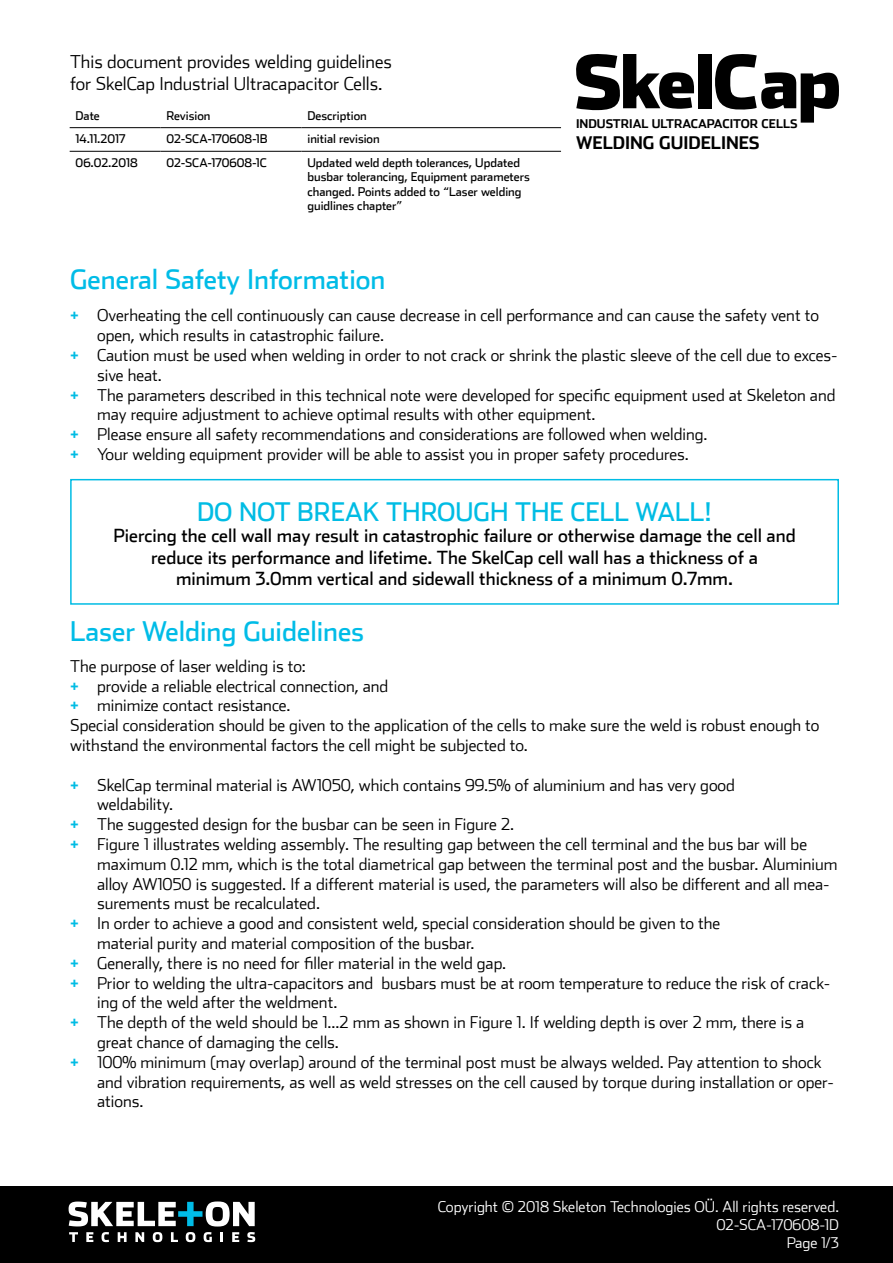
<style>
.page{position:relative;width:893px;height:1263px;background:#fff}
.page>*{position:absolute;margin:0;border:0;box-sizing:border-box;transform-origin:0 0}
.t1{font:27px "Stainless";color:#00bce7}
.t2{font:25.5px "Stainless";color:#00bce4}
.t3{font:18px/21.6px "Stainless";color:#000;text-align:center}
.t4{font:300 18px/21.6px "Stainless";color:#000}
.t5{font:700 17.4px "Stainless";color:#000}
.t6{font:300 16.5px/19.8px "Stainless";color:#000}
.t7{font:300 15px/18px "Stainless";color:#fff;text-align:right}
.t8{font:12px/14.4px "Stainless";color:#000}
.t9{font:700 12px "Stainless";color:#000}
.s1{font-weight:700;color:#00bce4}
</style>
<div class="page">
<div style="left:0;top:1186px;width:893px;height:77px;background:#000"></div>
<svg style="left:69px;top:1232px;width:9px;height:10px"></svg>
<svg style="left:86px;top:1232px;width:7px;height:10px"></svg>
<svg style="left:102px;top:1232px;width:7px;height:10px"></svg>
<svg style="left:118px;top:1232px;width:9px;height:10px"></svg>
<svg style="left:135px;top:1232px;width:9px;height:10px"></svg>
<svg style="left:153px;top:1232px;width:9px;height:10px"></svg>
<svg style="left:171px;top:1232px;width:7px;height:10px"></svg>
<svg style="left:186px;top:1232px;width:9px;height:10px"></svg>
<svg style="left:204px;top:1232px;width:8px;height:10px"></svg>
<svg style="left:221px;top:1232px;width:2px;height:10px"></svg>
<svg style="left:232px;top:1232px;width:7px;height:10px"></svg>
<svg style="left:247px;top:1232px;width:8px;height:10px"></svg>
<svg style="left:69px;top:1201px;width:186px;height:25px"></svg>
<div style="left:698px;top:54px;width:13px;height:54px;background:#000"></div>
<svg style="left:576px;top:54px;width:118px;height:56px"></svg>
<svg style="left:715px;top:54px;width:124px;height:69px"></svg>
<div style="left:70px;top:479px;width:769px;height:126px;border:2px solid #00bce4"></div>
<hr style="left:70px;top:127px;width:90px;height:1px;background:#000">
<hr style="left:160px;top:127px;width:141px;height:1px;background:#000">
<hr style="left:301px;top:127px;width:260px;height:1px;background:#000">
<hr style="left:70px;top:151px;width:90px;height:1px;background:#000">
<hr style="left:160px;top:151px;width:141px;height:1px;background:#000">
<hr style="left:301px;top:151px;width:260px;height:1px;background:#000">
<p class="t4" style="left:70px;top:51px;width:323px">This document provides welding guidelines for SkelCap Industrial Ultracapacitor Cells.</p>
<p class="t8" style="left:76px;top:109px;width:26px">Date</p>
<p class="t8" style="left:166px;top:109px;width:46px">Revision</p>
<p class="t8" style="left:307px;top:109px;width:61px">Description</p>
<p class="t8" style="left:76px;top:131px;width:52px">14.11.2017</p>
<p class="t8" style="left:166px;top:131px;width:103px">02-SCA-170608-1B</p>
<p class="t8" style="left:307px;top:131px;width:74px">initial revision</p>
<p class="t8" style="left:76px;top:155px;width:63px">06.02.2018</p>
<p class="t8" style="left:166px;top:155px;width:102px">02-SCA-170608-1C</p>
<p class="t8" style="left:307px;top:155px;width:224px">Updated weld depth tolerances, Updated busbar tolerancing, Equipment parameters changed. Points added to “Laser welding guidlines chapter”</p>
<h1 class="t1" style="left:70px;top:263px;width:317px">General Safety Information</h1>
<p class="t9" style="left:576px;top:116px;width:223px">INDUSTRIAL ULTRACAPACITOR CELLS</p>
<p class="t5" style="left:576px;top:132px;width:185px">WELDING GUIDELINES</p>
<p class="t6" style="left:70px;top:305px;width:750px"><span class="s1">+</span> Overheating the cell continuously can cause decrease in cell performance and can cause the safety vent to</p>
<p class="t6" style="left:97px;top:325px;width:288px">open, which results in catastrophic failure.</p>
<p class="t6" style="left:70px;top:345px;width:769px"><span class="s1">+</span> Caution must be used when welding in order to not crack or shrink the plastic sleeve of the cell due to exces-</p>
<p class="t6" style="left:97px;top:365px;width:66px">sive heat.</p>
<p class="t6" style="left:70px;top:384px;width:767px"><span class="s1">+</span> The parameters described in this technical note were developed for specific equipment used at Skeleton and</p>
<p class="t6" style="left:97px;top:404px;width:500px">may require adjustment to achieve optimal results with other equipment.</p>
<p class="t6" style="left:70px;top:424px;width:639px"><span class="s1">+</span> Please ensure all safety recommendations and considerations are followed when welding.</p>
<p class="t6" style="left:70px;top:444px;width:620px"><span class="s1">+</span> Your welding equipment provider will be able to assist you in proper safety procedures.</p>
<h2 class="t2" style="left:197px;top:496px;width:517px">DO NOT BREAK THROUGH THE CELL WALL!</h2>
<p class="t3" style="left:113px;top:524px;width:684px">Piercing the cell wall may result in catastrophic failure or otherwise damage the cell and reduce its performance and lifetime. The SkelCap cell wall has a thickness of a minimum 3.0mm vertical and sidewall thickness of a minimum 0.7mm.</p>
<h1 class="t1" style="left:70px;top:615px;width:296px">Laser Welding Guidelines</h1>
<p class="t6" style="left:70px;top:656px;width:751px">The purpose of laser welding is to:<br><span class="s1">+</span> provide a reliable electrical connection, and<br><span class="s1">+</span> minimize contact resistance.<br>Special consideration should be given to the application of the cells to make sure the weld is robust enough to withstand the environmental factors the cell might be subjected to.</p>
<p class="t6" style="left:70px;top:774px;width:666px"><span class="s1">+</span> SkelCap terminal material is AW1050, which contains 99.5% of aluminium and has very good</p>
<p class="t6" style="left:97px;top:794px;width:78px">weldability.</p>
<p class="t6" style="left:70px;top:814px;width:446px"><span class="s1">+</span> The suggested design for the busbar can be seen in Figure 2.</p>
<p class="t6" style="left:70px;top:834px;width:738px"><span class="s1">+</span> Figure 1 illustrates welding assembly. The resulting gap between the cell terminal and the bus bar will be</p>
<p class="t6" style="left:97px;top:854px;width:742px">maximum 0.12 mm, which is the total diametrical gap between the terminal post and the busbar. Aluminium</p>
<p class="t6" style="left:97px;top:873px;width:734px">alloy AW1050 is suggested. If a different material is used, the parameters will also be different and all mea-</p>
<p class="t6" style="left:97px;top:893px;width:224px">surements must be recalculated.</p>
<p class="t6" style="left:70px;top:913px;width:652px"><span class="s1">+</span> In order to achieve a good and consistent weld, special consideration should be given to the</p>
<p class="t6" style="left:97px;top:933px;width:379px">material purity and material composition of the busbar.</p>
<p class="t6" style="left:70px;top:953px;width:438px"><span class="s1">+</span> Generally, there is no need for filler material in the weld gap.</p>
<p class="t6" style="left:70px;top:972px;width:762px"><span class="s1">+</span> Prior to welding the ultra-capacitors and busbars must be at room temperature to reduce the risk of crack-</p>
<p class="t6" style="left:97px;top:992px;width:242px">ing of the weld after the weldment.</p>
<p class="t6" style="left:70px;top:1012px;width:735px"><span class="s1">+</span> The depth of the weld should be 1...2 mm as shown in Figure 1. If welding depth is over 2 mm, there is a</p>
<p class="t6" style="left:97px;top:1032px;width:243px">great chance of damaging the cells.</p>
<p class="t6" style="left:70px;top:1052px;width:753px"><span class="s1">+</span> 100% minimum (may overlap) around of the terminal post must be always welded. Pay attention to shock</p>
<p class="t6" style="left:97px;top:1071px;width:738px">and vibration requirements, as well as weld stresses on the cell caused by torque during installation or oper-</p>
<p class="t6" style="left:97px;top:1091px;width:48px">ations.</p>
<p class="t7" style="left:438px;top:1197px;width:403px">Copyright © 2018 Skeleton Technologies OÜ. All rights reserved.<br>02-SCA-170608-1D<br>Page 1/3</p>
</div>
